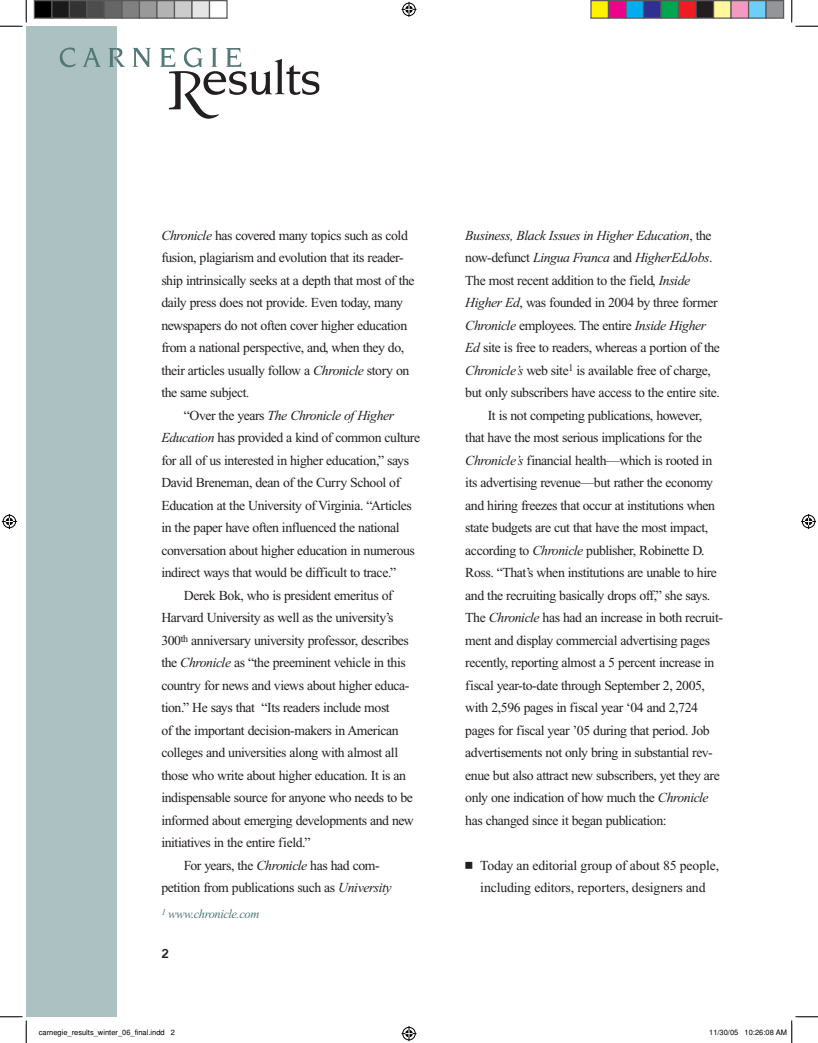
<style>
.page{position:relative;width:818px;height:1043px;background:#fff}
.page>*{position:absolute;margin:0;border:0;box-sizing:border-box;transform-origin:0 0}
.t1{font:13.75px/22.5px "Times New Roman";letter-spacing:-.03em;color:#231f20}
.t2{font:italic 13.75px "Times New Roman";letter-spacing:-.03em;color:#231f20}
.t3{font:13.75px/22.5px "Times New Roman";letter-spacing:-.01em;color:#231f20}
.t4{font:italic 12.5px "Times New Roman";letter-spacing:-.03em;color:#527676}
.t5{font:12.5px "Trade Gothic Bold Two";color:#231f20}
.t6{font:7.5px "Helvetica";color:#000}
.s1{font-style:italic}
.s2{font-style:normal}
</style>
<div class="page">
<div style="left:26px;top:26px;width:90px;height:990px;background:#acc1c1"></div>
<svg style="left:60px;top:48px;width:16px;height:19px"></svg>
<svg style="left:83px;top:48px;width:18px;height:19px"></svg>
<svg style="left:108px;top:48px;width:17px;height:19px"></svg>
<svg style="left:133px;top:48px;width:18px;height:19px"></svg>
<svg style="left:160px;top:48px;width:159px;height:71px"></svg>
<svg style="left:0;top:0;width:27px;height:27px"></svg>
<svg style="left:0;top:1016px;width:27px;height:26px"></svg>
<svg style="left:791px;top:0;width:27px;height:27px"></svg>
<svg style="left:401px;top:2px;width:15px;height:15px"></svg>
<svg style="left:401px;top:1026px;width:15px;height:15px"></svg>
<svg style="left:2px;top:514px;width:15px;height:15px"></svg>
<svg style="left:801px;top:514px;width:15px;height:15px"></svg>
<div style="left:34px;top:1px;width:18px;height:17px;background:#000"></div>
<div style="left:34px;top:0;width:18px;height:19px;border:1px solid #595959"></div>
<div style="left:52px;top:1px;width:17px;height:17px;background:#1a1a1a"></div>
<div style="left:51px;top:0;width:19px;height:19px;border:1px solid #595959"></div>
<div style="left:69px;top:1px;width:18px;height:17px;background:#333"></div>
<div style="left:69px;top:0;width:19px;height:19px;border:1px solid #595959"></div>
<div style="left:87px;top:1px;width:17px;height:17px;background:#4d4d4d"></div>
<div style="left:86px;top:0;width:19px;height:19px;border:1px solid #595959"></div>
<div style="left:104px;top:1px;width:18px;height:17px;background:#666"></div>
<div style="left:104px;top:0;width:18px;height:19px;border:1px solid #595959"></div>
<div style="left:122px;top:1px;width:17px;height:17px;background:#808080"></div>
<div style="left:121px;top:0;width:19px;height:19px;border:1px solid #595959"></div>
<div style="left:139px;top:1px;width:18px;height:17px;background:#999"></div>
<div style="left:139px;top:0;width:19px;height:19px;border:1px solid #595959"></div>
<div style="left:157px;top:1px;width:17px;height:17px;background:#b3b3b3"></div>
<div style="left:156px;top:0;width:19px;height:19px;border:1px solid #595959"></div>
<div style="left:174px;top:1px;width:18px;height:17px;background:#ccc"></div>
<div style="left:174px;top:0;width:18px;height:19px;border:1px solid #595959"></div>
<div style="left:192px;top:1px;width:17px;height:17px;background:#e5e5e5"></div>
<div style="left:191px;top:0;width:19px;height:19px;border:1px solid #595959"></div>
<div style="left:209px;top:0;width:19px;height:19px;border:1px solid #595959"></div>
<div style="left:591px;top:1px;width:17px;height:17px;background:#fff101"></div>
<div style="left:590px;top:0;width:19px;height:19px;border:1px solid #595959"></div>
<div style="left:608px;top:1px;width:18px;height:17px;background:#ed028c"></div>
<div style="left:608px;top:0;width:18px;height:19px;border:1px solid #595959"></div>
<div style="left:626px;top:1px;width:17px;height:17px;background:#00aeef"></div>
<div style="left:625px;top:0;width:19px;height:19px;border:1px solid #595959"></div>
<div style="left:643px;top:1px;width:18px;height:17px;background:#2e3092"></div>
<div style="left:642px;top:0;width:19px;height:19px;border:1px solid #595959"></div>
<div style="left:661px;top:1px;width:17px;height:17px;background:#00a54f"></div>
<div style="left:660px;top:0;width:19px;height:19px;border:1px solid #595959"></div>
<div style="left:678px;top:1px;width:18px;height:17px;background:#ee1d23"></div>
<div style="left:678px;top:0;width:18px;height:19px;border:1px solid #595959"></div>
<div style="left:696px;top:1px;width:17px;height:17px;background:#231f20"></div>
<div style="left:695px;top:0;width:19px;height:19px;border:1px solid #595959"></div>
<div style="left:713px;top:1px;width:18px;height:17px;background:#fff79a"></div>
<div style="left:712px;top:0;width:19px;height:19px;border:1px solid #595959"></div>
<div style="left:731px;top:1px;width:17px;height:17px;background:#f499c2"></div>
<div style="left:730px;top:0;width:19px;height:19px;border:1px solid #595959"></div>
<div style="left:748px;top:1px;width:18px;height:17px;background:#6bcff6"></div>
<div style="left:748px;top:0;width:18px;height:19px;border:1px solid #595959"></div>
<div style="left:766px;top:1px;width:17px;height:17px;background:#939598"></div>
<div style="left:765px;top:0;width:19px;height:19px;border:1px solid #595959"></div>
<svg style="left:791px;top:1016px;width:27px;height:26px"></svg>
<p class="t1" style="left:161px;top:224px;width:255px"><span class="s1">Chronicle</span> has covered many topics such as cold fusion, plagiarism and evolution that its reader&shy;ship intrinsically seeks at a depth that most of the daily press does not provide. Even today, many newspapers do not often cover higher education from a national perspective, and, when they do, their articles usually follow a <span class="s1">Chronicle</span> story on the same subject<span class="s1">.</span></p>
<p class="t2" style="left:184px;top:408px;width:212px"><span class="s2">“Over the years</span> The Chronicle of Higher</p>
<p class="t1" style="left:161px;top:426px;width:260px"><span class="s1">Education</span> has provided a kind of common culture</p>
<p class="t1" style="left:161px;top:449px;width:249px">for all of us interested in higher education,” says</p>
<p class="t1" style="left:161px;top:471px;width:240px">David Breneman, dean of the Curry School of</p>
<p class="t1" style="left:161px;top:494px;width:252px">Education at the University of Virginia. “Articles</p>
<p class="t1" style="left:161px;top:516px;width:240px">in the paper have often influenced the national</p>
<p class="t1" style="left:161px;top:539px;width:255px">conversation about higher education in numerous</p>
<p class="t1" style="left:161px;top:561px;width:236px">indirect ways that would be difficult to trace.”</p>
<p class="t1" style="left:184px;top:584px;width:210px">Derek Bok, who is president emeritus of</p>
<p class="t1" style="left:161px;top:606px;width:233px">Harvard University as well as the university’s</p>
<p class="t1" style="left:161px;top:629px;width:249px">300<sup>th</sup> anniversary university professor, describes</p>
<p class="t1" style="left:161px;top:651px;width:246px">the <span class="s1">Chronicle</span> as “the preeminent vehicle in this</p>
<p class="t1" style="left:161px;top:674px;width:250px">country for news and views about higher educa-</p>
<p class="t1" style="left:161px;top:696px;width:230px">tion.” He says that “Its readers include most</p>
<p class="t1" style="left:161px;top:719px;width:239px">of the important decision-makers in American</p>
<p class="t1" style="left:161px;top:741px;width:238px">colleges and universities along with almost all</p>
<p class="t1" style="left:161px;top:764px;width:246px">those who write about higher education. It is an</p>
<p class="t1" style="left:161px;top:786px;width:253px">indispensable source for anyone who needs to be</p>
<p class="t1" style="left:161px;top:809px;width:254px">informed about emerging developments and new</p>
<p class="t1" style="left:161px;top:831px;width:151px">initiatives in the entire field.”</p>
<p class="t1" style="left:184px;top:854px;width:197px">For years, the <span class="s1">Chronicle</span> has had com-</p>
<p class="t1" style="left:161px;top:876px;width:232px">petition from publications such as <span class="s1">University</span></p>
<p class="t4" style="left:161px;top:906px;width:100px"><sup>1</sup> www.chronicle.com</p>
<p class="t5" style="left:161px;top:945px;width:9px">2</p>
<p class="t2" style="left:465px;top:228px;width:248px">Business, Black Issues in Higher Education<span class="s2">, the</span></p>
<p class="t2" style="left:465px;top:250px;width:249px"><span class="s2">now-defunct</span> Lingua Franca <span class="s2">and</span> HigherEdJobs<span class="s2">.</span></p>
<p class="t1" style="left:465px;top:269px;width:226px">The most recent addition to the field, <span class="s1">Inside</span></p>
<p class="t1" style="left:465px;top:291px;width:254px"><span class="s1">Higher Ed</span>, was founded in 2004 by three former</p>
<p class="t2" style="left:465px;top:318px;width:242px">Chronicle <span class="s2">employees. The entire</span> Inside Higher</p>
<p class="t1" style="left:465px;top:336px;width:256px"><span class="s1">Ed</span> site is free to readers, whereas a portion of the</p>
<p class="t1" style="left:465px;top:359px;width:247px"><span class="s1">Chronicle’s</span> web site<sup>1</sup> is available free of charge,</p>
<p class="t1" style="left:465px;top:381px;width:256px">but only subscribers have access to the entire site.</p>
<p class="t1" style="left:487px;top:404px;width:216px">It is not competing publications, however,</p>
<p class="t1" style="left:465px;top:426px;width:238px">that have the most serious implications for the</p>
<p class="t1" style="left:465px;top:449px;width:248px"><span class="s1">Chronicle’s</span> financial health—which is rooted in</p>
<p class="t1" style="left:465px;top:471px;width:249px">its advertising revenue—but rather the economy</p>
<p class="t1" style="left:465px;top:494px;width:251px">and hiring freezes that occur at institutions when</p>
<p class="t1" style="left:465px;top:516px;width:244px">state budgets are cut that have the most impact,</p>
<p class="t1" style="left:465px;top:539px;width:241px">according to <span class="s1">Chronicle</span> publisher, Robinette D.</p>
<p class="t1" style="left:465px;top:561px;width:253px">Ross. “That’s when institutions are unable to hire</p>
<p class="t1" style="left:465px;top:584px;width:246px">and the recruiting basically drops off,” she says.</p>
<p class="t1" style="left:465px;top:606px;width:259px">The <span class="s1">Chronicle</span> has had an increase in both recruit-</p>
<p class="t1" style="left:465px;top:629px;width:246px">ment and display commercial advertising pages</p>
<p class="t1" style="left:465px;top:651px;width:251px">recently, reporting almost a 5 percent increase in</p>
<p class="t1" style="left:465px;top:674px;width:241px">fiscal year-to-date through September 2, 2005,</p>
<p class="t1" style="left:465px;top:696px;width:234px">with 2,596 pages in fiscal year ‘04 and 2,724</p>
<p class="t1" style="left:465px;top:719px;width:246px">pages for fiscal year ’05 during that period. Job</p>
<p class="t1" style="left:465px;top:741px;width:249px">advertisements not only bring in substantial rev-</p>
<p class="t1" style="left:465px;top:764px;width:256px">enue but also attract new subscribers, yet they are</p>
<p class="t1" style="left:465px;top:786px;width:245px">only one indication of how much the <span class="s1">Chronicle</span></p>
<p class="t1" style="left:465px;top:809px;width:203px">has changed since it began publication:</p>
<p class="t3" style="left:480px;top:854px;width:240px">Today an editorial group of about 85 people, including editors, reporters, designers and</p>
<p class="t6" style="left:39px;top:1028px;width:138px">carnegie_results_winter_06_final.indd 2</p>
<p class="t6" style="left:709px;top:1028px;width:79px">11/30/05 10:26:08 AM</p>
</div>
